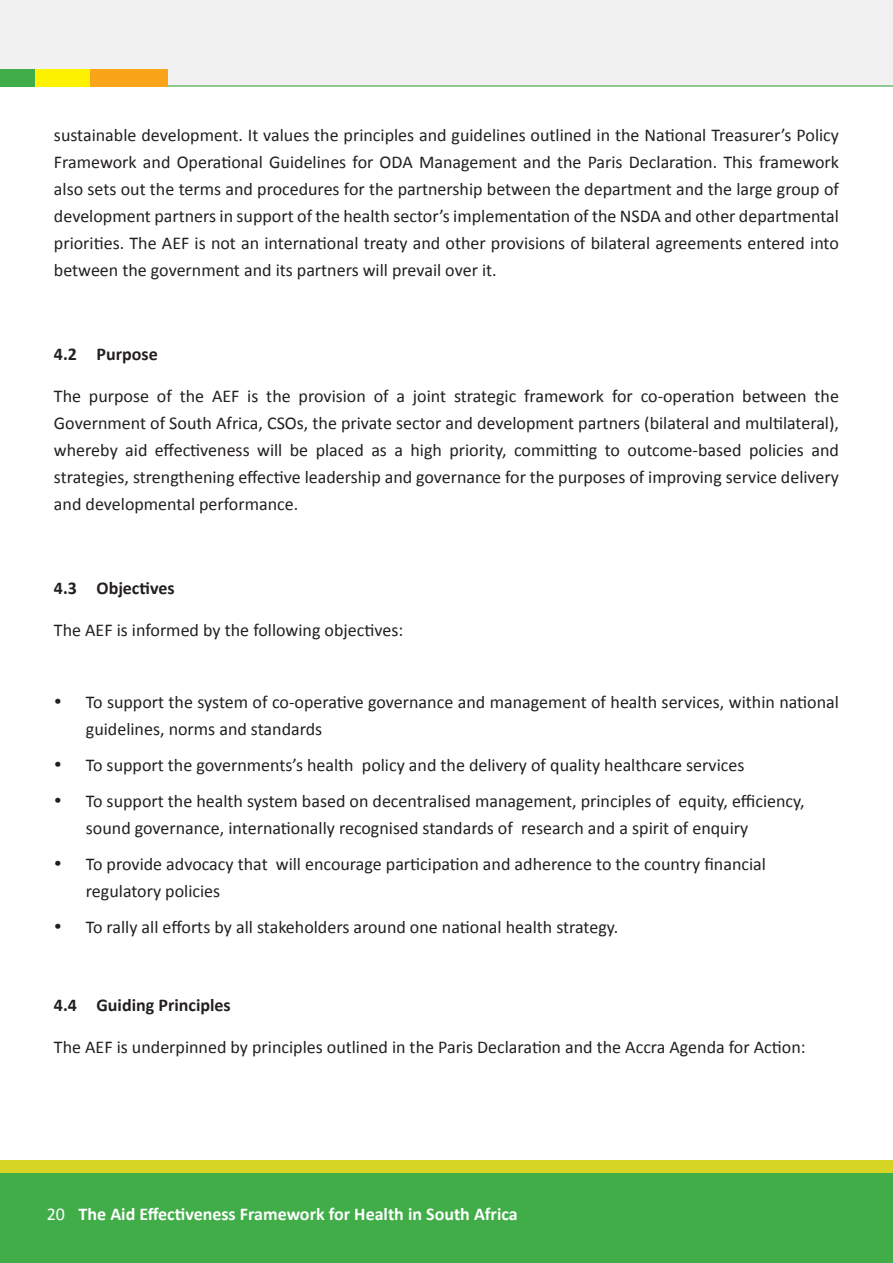
<style>
.page{position:relative;width:893px;height:1263px;background:#fff}
.page>*{position:absolute;margin:0;border:0;box-sizing:border-box;transform-origin:0 0}
.t1{font:18px/27px "Calibri";color:#231f20}
.t2{font:700 18px "Calibri";color:#fff}
.t3{font:700 18px "Calibri";color:#231f20}
.s1{font-weight:400}
</style>
<div class="page">
<div style="left:0;top:1161px;width:893px;height:102px;background:#d6d525"></div>
<div style="left:0;top:1174px;width:893px;height:89px;background:#41ad49"></div>
<div style="left:0;top:0;width:893px;height:87px;background:#f1f1f2"></div>
<hr style="left:146px;top:85px;width:747px;height:2px;background:#41ad49">
<div style="left:0;top:69px;width:35px;height:18px;background:#41ad49"></div>
<div style="left:35px;top:69px;width:55px;height:18px;background:#fff200"></div>
<div style="left:90px;top:69px;width:78px;height:18px;background:#faa41a"></div>
<p class="t1" style="left:54px;top:121px;width:786px;text-align:justify">sustainable development. It values the principles and guidelines outlined in the National Treasurer’s Policy Framework and Operational Guidelines for ODA Management and the Paris Declaration. This framework also sets out the terms and procedures for the partnership between the department and the large group of development partners in support of the health sector’s implementation of the NSDA and other departmental priorities. The AEF is not an international treaty and other provisions of bilateral agreements entered into between the government and its partners will prevail over it.</p>
<p class="t3" style="left:54px;top:343px;width:105px">4.2 Purpose</p>
<p class="t1" style="left:54px;top:382px;width:786px;text-align:justify">The purpose of the AEF is the provision of a joint strategic framework for co-operation between the Government of South Africa, CSOs, the private sector and development partners (bilateral and multilateral), whereby aid effectiveness will be placed as a high priority, committing to outcome-based policies and strategies, strengthening effective leadership and governance for the purposes of improving service delivery and developmental performance.</p>
<p class="t3" style="left:54px;top:577px;width:122px">4.3 Objectives</p>
<p class="t1" style="left:54px;top:616px;width:351px">The AEF is informed by the following objectives:</p>
<p class="t1" style="left:86px;top:688px;width:754px;text-indent:-32px">• To support the system of co-operative governance and management of health services, within national guidelines, norms and standards</p>
<p class="t1" style="left:54px;top:751px;width:692px">• To support the governments’s health policy and the delivery of quality healthcare services</p>
<p class="t1" style="left:86px;top:787px;width:720px;text-indent:-32px">• To support the health system based on decentralised management, principles of equity, efficiency, sound governance, internationally recognised standards of research and a spirit of enquiry</p>
<p class="t1" style="left:86px;top:850px;width:681px;text-indent:-32px">• To provide advocacy that will encourage participation and adherence to the country financial regulatory policies</p>
<p class="t1" style="left:54px;top:913px;width:566px">• To rally all efforts by all stakeholders around one national health strategy.</p>
<p class="t3" style="left:54px;top:994px;width:178px">4.4 Guiding Principles</p>
<p class="t1" style="left:54px;top:1033px;width:753px">The AEF is underpinned by principles outlined in the Paris Declaration and the Accra Agenda for Action:</p>
<p class="t2" style="left:47px;top:1203px;width:472px"><span class="s1">20</span> The Aid Effectiveness Framework for Health in South Africa</p>
</div>
